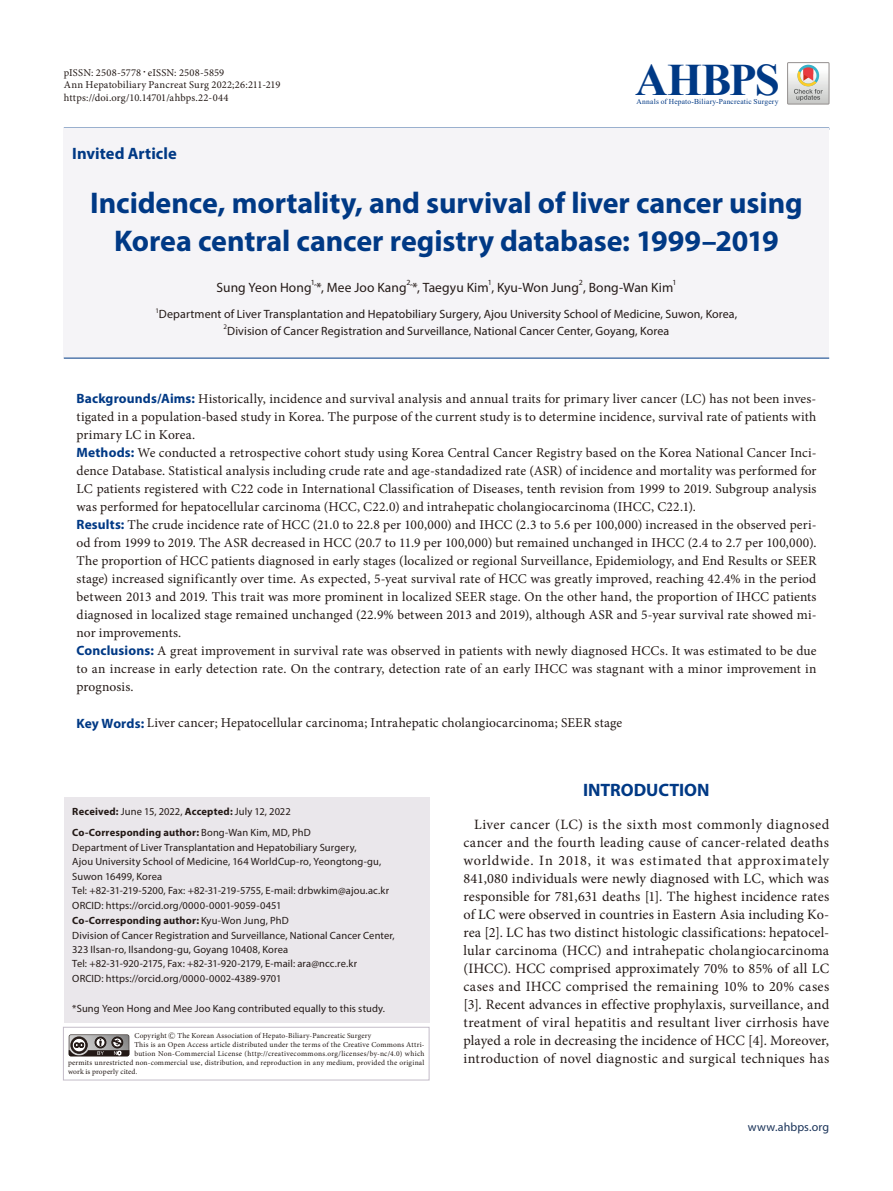
<style>
.page{position:relative;width:893px;height:1191px;background:#fff}
.page>*{position:absolute;margin:0;border:0;box-sizing:border-box;transform-origin:0 0}
.t1{font:700 45px "Times New Roman";letter-spacing:-.03em;color:#003985}
.t2{font:700 30px/37.5px "Myriad Pro";letter-spacing:-.005em;color:#003985;text-align:center}
.t3{font:700 18px "Myriad Pro";letter-spacing:-.005em;color:#003985}
.t4{font:700 16.5px "Myriad Pro";color:#003985}
.t5{font:14.25px/18px "Minion Pro";letter-spacing:.015em;color:#231916;text-align:justify}
.t6{font:13.5px/18px "Minion Pro";letter-spacing:.01em;color:#231916}
.t7{font:13.5px "Myriad Pro";letter-spacing:.005em;color:#231916}
.t8{font:12px "Myriad Pro";letter-spacing:.01em;color:#231916}
.t9{font:12px "Myriad Pro";letter-spacing:.01em;color:#193258}
.t10{font:10.5px/14.5px "Myriad Pro";letter-spacing:.01em;color:#231916}
.t11{font:10.5px/12.8px "Minion Pro";letter-spacing:.015em;color:#231916}
.t12{font:700 10.5px/21.5px "Myriad Pro";letter-spacing:.02em;color:#231916}
.t13{font:7.8px "Myriad Pro";color:#231916}
.t14{font:7.5px "Minion Pro";letter-spacing:.025em;color:#231916}
.t15{font:7.5px "Times New Roman";letter-spacing:.025em;color:#003985}
.t16{font:7.05px "Myriad Pro";color:#231916}
.s1{font-family:"Ko Pub World Batang PM"}
.s2{font-family:"Myriad Pro";font-weight:700;color:#003985}
.s3{font-weight:400}
.s4{font-weight:700}
</style>
<div class="page">
<hr style="left:64px;top:128px;width:765px;height:2px;background:#003985">
<div style="left:64px;top:129px;width:765px;height:229px;background:#f5f4f7"></div>
<hr style="left:64px;top:358px;width:765px;height:1px;background:#003985">
<div style="left:787px;top:62px;width:42px;height:42px;border:1px solid #94908f"></div>
<svg style="left:788px;top:63px;width:41px;height:41px"></svg>
<div style="left:64px;top:797px;width:365px;height:225px;background:#eae7eb"></div>
<div style="left:63px;top:1026px;width:366px;height:54px;border:1px solid #c3bcc8"></div>
<svg style="left:69px;top:1034px;width:60px;height:22px"></svg>
<p class="t11" style="left:64px;top:66px;width:218px">pISSN: 2508-5778<span class="s1">ㆍ</span>eISSN: 2508-5859<br>Ann Hepatobiliary Pancreat Surg 2022;26:211-219 https://doi.org/10.14701/ahbps.22-044</p>
<p class="t4" style="left:72px;top:142px;width:106px">Invited Article</p>
<h1 class="t1" style="left:635px;top:47px;width:146px">AHBPS</h1>
<p class="t15" style="left:636px;top:96px;width:144px">Annals of Hepato-Biliary-Pancreatic Surgery</p>
<p class="t2" style="left:90px;top:183px;width:714px">Incidence, mortality, and survival of liver cancer using<br>Korea central cancer registry database: 1999–2019</p>
<p class="t7" style="left:217px;top:279px;width:458px">Sung Yeon Hong *, Mee Joo Kang *, Taegyu Kim , Kyu-Won Jung , Bong-Wan Kim</p>
<p class="t13" style="left:311px;top:278px;width:7px">1,</p>
<p class="t13" style="left:406px;top:278px;width:7px">2,</p>
<p class="t13" style="left:488px;top:278px;width:6px">1</p>
<p class="t13" style="left:579px;top:278px;width:6px">2</p>
<p class="t13" style="left:672px;top:278px;width:6px">1</p>
<p class="t16" style="left:156px;top:306px;width:5px">1</p>
<p class="t8" style="left:159px;top:307px;width:580px">Department of Liver Transplantation and Hepatobiliary Surgery, Ajou University School of Medicine, Suwon, Korea,</p>
<p class="t16" style="left:224px;top:322px;width:5px">2</p>
<p class="t8" style="left:227px;top:323px;width:444px">Division of Cancer Registration and Surveillance, National Cancer Center, Goyang, Korea</p>
<p class="t6" style="left:77px;top:390px;width:741px"><span class="s2">Backgrounds/Aims:</span> Historically, incidence and survival analysis and annual traits for primary liver cancer (LC) has not been inves&shy;tigated in a population-based study in Korea. The purpose of the current study is to determine incidence, survival rate of patients with primary LC in Korea.<br><span class="s2">Methods:</span> We conducted a retrospective cohort study using Korea Central Cancer Registry based on the Korea National Cancer Inci&shy;dence Database. Statistical analysis including crude rate and age-standadized rate (ASR) of incidence and mortality was performed for LC patients registered with C22 code in International Classification of Diseases, tenth revision from 1999 to 2019. Subgroup analysis was performed for hepatocellular carcinoma (HCC, C22.0) and intrahepatic cholangiocarcinoma (IHCC, C22.1).<br><span class="s2">Results:</span> The crude incidence rate of HCC (21.0 to 22.8 per 100,000) and IHCC (2.3 to 5.6 per 100,000) increased in the observed peri&shy;od from 1999 to 2019. The ASR decreased in HCC (20.7 to 11.9 per 100,000) but remained unchanged in IHCC (2.4 to 2.7 per 100,000).<br>The proportion of HCC patients diagnosed in early stages (localized or regional Surveillance, Epidemiology, and End Results or SEER stage) increased significantly over time. As expected, 5-yeat survival rate of HCC was greatly improved, reaching 42.4% in the period between 2013 and 2019. This trait was more prominent in localized SEER stage. On the other hand, the proportion of IHCC patients diagnosed in localized stage remained unchanged (22.9% between 2013 and 2019), although ASR and 5-year survival rate showed mi&shy;nor improvements.<br><span class="s2">Conclusions:</span> A great improvement in survival rate was observed in patients with newly diagnosed HCCs. It was estimated to be due to an increase in early detection rate. On the contrary, detection rate of an early IHCC was stagnant with a minor improvement in prognosis.</p>
<p class="t6" style="left:77px;top:714px;width:547px"><span class="s2">Key Words:</span> Liver cancer; Hepatocellular carcinoma; Intrahepatic cholangiocarcinoma; SEER stage</p>
<p class="t12" style="left:72px;top:800px;width:240px">Received: <span class="s3">June 15, 2022,</span> Accepted: <span class="s3">July 12, 2022<br></span>Co-Corresponding author: <span class="s3">Bong-Wan Kim, MD, PhD</span></p>
<p class="t10" style="left:72px;top:840px;width:324px">Department of Liver Transplantation and Hepatobiliary Surgery,<br>Ajou University School of Medicine, 164 WorldCup-ro, Yeongtong-gu, Suwon 16499, Korea<br>Tel: +82-31-219-5200, Fax: +82-31-219-5755, E-mail: drbwkim@ajou.ac.kr ORCID: https://orcid.org/0000-0001-9059-0451<br><span class="s4">Co-Corresponding author:</span> Kyu-Won Jung, PhD<br>Division of Cancer Registration and Surveillance, National Cancer Center, 323 Ilsan-ro, Ilsandong-gu, Goyang 10408, Korea<br>Tel: +82-31-920-2175, Fax: +82-31-920-2179, E-mail: ara@ncc.re.kr<br>ORCID: https://orcid.org/0000-0002-4389-9701</p>
<p class="t10" style="left:72px;top:1001px;width:314px">*Sung Yeon Hong and Mee Joo Kang contributed equally to this study.</p>
<p class="t14" style="left:134px;top:1030px;width:238px">Copyright <span class="s1">Ⓒ</span> The Korean Association of Hepato-Biliary-Pancreatic Surgery</p>
<p class="t14" style="left:134px;top:1039px;width:292px">This is an Open Access article distributed under the terms of the Creative Commons Attri-</p>
<p class="t14" style="left:134px;top:1048px;width:292px">bution Non-Commercial License (http://creativecommons.org/licenses/by-nc/4.0) which</p>
<p class="t14" style="left:68px;top:1057px;width:358px">permits unrestricted non-commercial use, distribution, and reproduction in any medium, provided the original</p>
<p class="t14" style="left:68px;top:1066px;width:71px">work is properly cited.</p>
<p class="t3" style="left:583px;top:778px;width:128px">INTRODUCTION</p>
<p class="t5" style="left:463px;top:815px;width:367px;text-indent:11px">Liver cancer (LC) is the sixth most commonly diagnosed cancer and the fourth leading cause of cancer-related deaths worldwide. In 2018, it was estimated that approximately 841,080 individuals were newly diagnosed with LC, which was responsible for 781,631 deaths [1]. The highest incidence rates of LC were observed in countries in Eastern Asia including Ko&shy;rea [2]. LC has two distinct histologic classifications: hepatocel&shy;lular carcinoma (HCC) and intrahepatic cholangiocarcinoma (IHCC). HCC comprised approximately 70% to 85% of all LC cases and IHCC comprised the remaining 10% to 20% cases [3]. Recent advances in effective prophylaxis, surveillance, and treatment of viral hepatitis and resultant liver cirrhosis have played a role in decreasing the incidence of HCC [4]. Moreover, introduction of novel diagnostic and surgical techniques has</p>
<p class="t9" style="left:748px;top:1119px;width:83px">www.ahbps.org</p>
</div>
